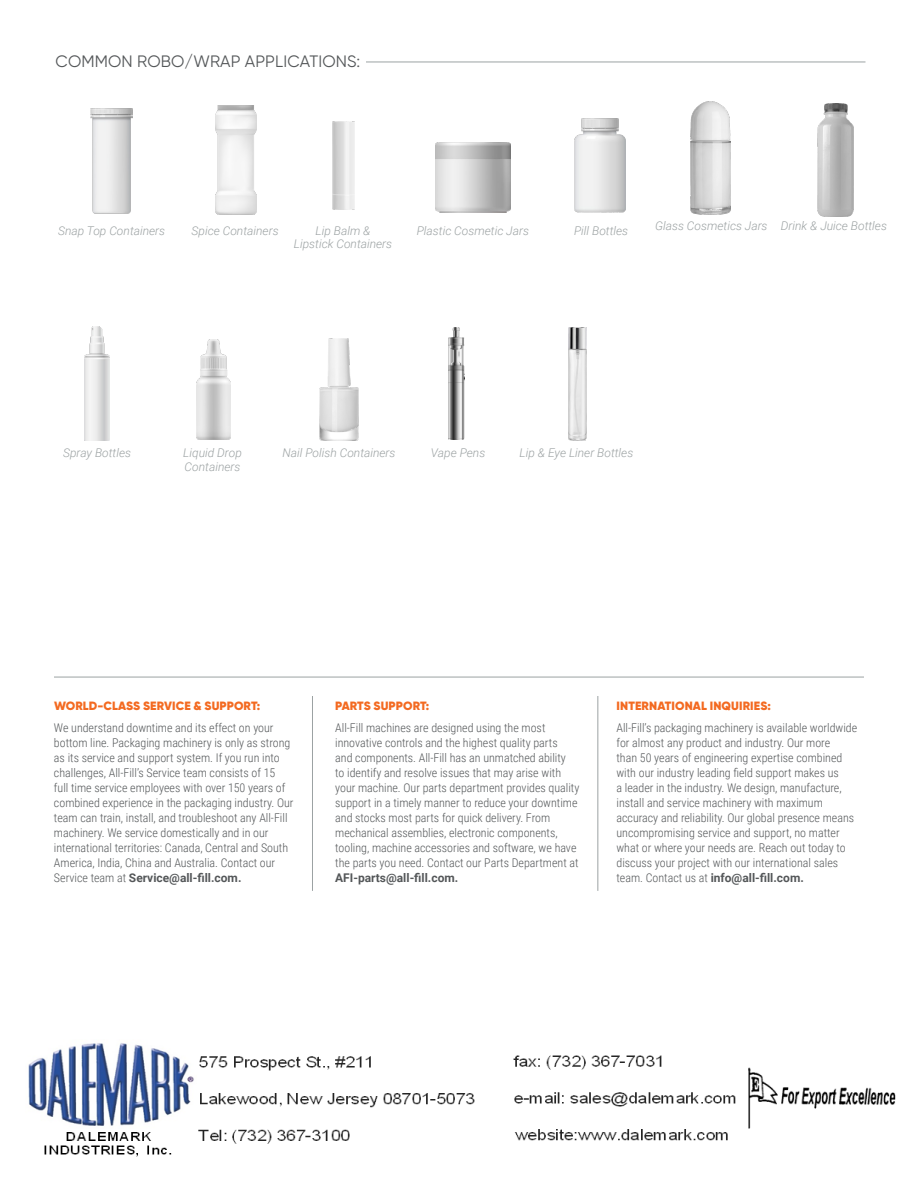
<style>
.page{position:relative;width:918px;height:1188px;background:#fff}
.page>*{position:absolute;margin:0;border:0;box-sizing:border-box;transform-origin:0 0}
.t1{font:16.5px "Gilroy";letter-spacing:.01em;color:#545759}
.t2{font:300 12px/15px "Roboto Condensed";color:#545759}
.t3{font:italic 300 12px "Roboto";color:#9ca2a3}
.t4{font:700 12px "Roboto";color:#545759}
.t5{font:900 12px "Gilroy";letter-spacing:.01em;color:#f36a21}
.s1{font-family:"Roboto Condensed";font-weight:300}
</style>
<div class="page">
<hr style="left:54px;top:677px;width:810px;height:1px;background:#9ca2a3">
<hr style="left:312px;top:696px;width:1px;height:195px;background:#9ca2a3">
<hr style="left:597px;top:696px;width:1px;height:195px;background:#9ca2a3">
<img style="left:91px;top:108px;width:41px;height:106px">
<img style="left:575px;top:119px;width:51px;height:93px">
<img style="left:216px;top:105px;width:40px;height:109px">
<img style="left:332px;top:122px;width:22px;height:88px">
<img style="left:436px;top:143px;width:75px;height:70px">
<hr style="left:366px;top:62px;width:500px;height:1px;background:#9ca2a3">
<img style="left:690px;top:101px;width:41px;height:114px">
<img style="left:320px;top:338px;width:38px;height:102px">
<img style="left:449px;top:327px;width:16px;height:112px">
<img style="left:818px;top:104px;width:35px;height:112px">
<img style="left:196px;top:339px;width:35px;height:100px">
<img style="left:569px;top:327px;width:17px;height:113px">
<img style="left:85px;top:326px;width:25px;height:114px">
<img style="left:28px;top:1043px;width:868px;height:114px">
<p class="t1" style="left:56px;top:51px;width:306px">COMMON ROBO/WRAP APPLICATIONS:</p>
<p class="t3" style="left:58px;top:222px;width:109px">Snap Top Containers</p>
<p class="t3" style="left:192px;top:222px;width:88px">Spice Containers</p>
<p class="t3" style="left:316px;top:222px;width:56px">Lip Balm &amp;</p>
<p class="t3" style="left:574px;top:222px;width:56px">Pill Bottles</p>
<p class="t3" style="left:294px;top:236px;width:100px">Lipstick Containers</p>
<p class="t3" style="left:417px;top:222px;width:114px">Plastic Cosmetic Jars</p>
<p class="t3" style="left:655px;top:218px;width:114px">Glass Cosmetics Jars</p>
<p class="t3" style="left:781px;top:218px;width:108px">Drink &amp; Juice Bottles</p>
<p class="t3" style="left:63px;top:444px;width:69px">Spray Bottles</p>
<p class="t3" style="left:520px;top:444px;width:115px">Lip &amp; Eye Liner Bottles</p>
<p class="t3" style="left:183px;top:444px;width:60px">Liquid Drop</p>
<p class="t3" style="left:185px;top:458px;width:57px">Containers</p>
<p class="t3" style="left:283px;top:444px;width:115px">Nail Polish Containers</p>
<p class="t3" style="left:431px;top:444px;width:56px">Vape Pens</p>
<p class="t5" style="left:54px;top:698px;width:208px">WORLD-CLASS SERVICE &amp; SUPPORT:</p>
<p class="t2" style="left:54px;top:720px;width:241px">We understand downtime and its effect on your bottom line. Packaging machinery is only as strong as its service and support system. If you run into challenges, All-Fill’s Service team consists of 15<br>full time service employees with over 150 years of combined experience in the packaging industry. Our team can train, install, and troubleshoot any All-Fill machinery. We service domestically and in our international territories: Canada, Central and South America, India, China and Australia. Contact our</p>
<p class="t4" style="left:54px;top:869px;width:189px"><span class="s1">Service team at</span> Service@all-fill.com.</p>
<p class="t5" style="left:335px;top:698px;width:96px">PARTS SUPPORT:</p>
<p class="t2" style="left:335px;top:720px;width:246px">All-Fill machines are designed using the most innovative controls and the highest quality parts<br>and components. All-Fill has an unmatched ability<br>to identify and resolve issues that may arise with your machine. Our parts department provides quality support in a timely manner to reduce your downtime and stocks most parts for quick delivery. From mechanical assemblies, electronic components, tooling, machine accessories and software, we have the parts you need. Contact our Parts Department at</p>
<p class="t4" style="left:335px;top:869px;width:125px">AFI-parts@all-fill.com.</p>
<p class="t5" style="left:617px;top:698px;width:156px">INTERNATIONAL INQUIRIES:</p>
<p class="t2" style="left:616px;top:720px;width:242px">All-Fill’s packaging machinery is available worldwide for almost any product and industry. Our more<br>than 50 years of engineering expertise combined with our industry leading field support makes us<br>a leader in the industry. We design, manufacture, install and service machinery with maximum accuracy and reliability. Our global presence means uncompromising service and support, no matter what or where your needs are. Reach out today to discuss your project with our international sales</p>
<p class="t4" style="left:616px;top:869px;width:189px"><span class="s1">team. Contact us at</span> info@all-fill.com.</p>
</div>
